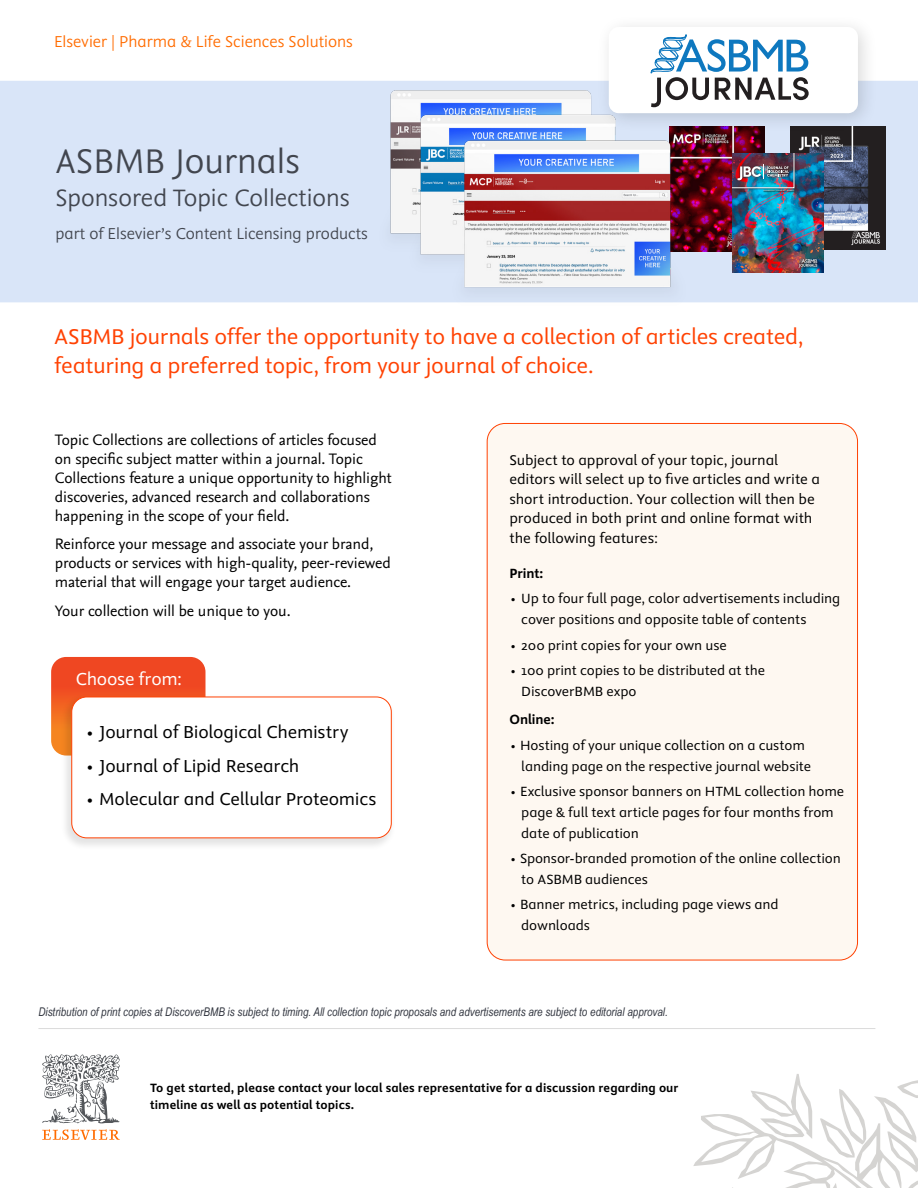
<style>
.page{position:relative;width:918px;height:1188px;background:#fff}
.page>*{position:absolute;margin:0;border:0;box-sizing:border-box;transform-origin:0 0}
.t1{font:300 39px "Elsevier Display";color:#42464f}
.t2{font:300 27px "Elsevier Display";color:#42464f}
.Section_titles{font:24px/28.8px "Elsevier Sans";letter-spacing:-.02em;color:#ff4203}
.Body_Paragraph_sm{font:19.5px "Elsevier Sans";letter-spacing:-.015em;color:#000}
.Body_Paragraph{font:19.5px "Elsevier Sans";letter-spacing:-.015em;color:#fff}
.t3{font:300 18px "Elsevier Display";color:#42464f}
.t4{font:300 18px "Elsevier Display";color:#ff6c00}
.Main_Paragraph_Style_1{font:15.9px/19px "Nexus Sans Pro";letter-spacing:-.005em;color:#000}
.Body_Paragraph_sm-2{font:15.9px/19.5px "Elsevier Sans";letter-spacing:-.005em;color:#000}
.t5{font:15px/21px "Elsevier Sans";letter-spacing:-.01em;color:#000}
.t6{font:700 15px "Elsevier Sans";letter-spacing:-.005em;color:#000}
.contact{font:700 13.5px/16.5px "Elsevier Sans";letter-spacing:.01em;color:#000}
.Boiler_Plate{font:italic 12px "Arial Narrow";color:#323640}
</style>
<div class="page">
<svg style="left:693px;top:1074px;width:225px;height:114px"></svg>
<div style="left:487px;top:423px;width:371px;height:537px;background:#fef8f1;border-radius:18px"></div>
<div style="left:0;top:81px;width:918px;height:221px;background:#d9e5f8"></div>
<img style="left:361px;top:81px;width:234px;height:196px">
<hr style="left:38px;top:1028px;width:837px;height:1px;background:#dcdcdc">
<img style="left:726px;top:133px;width:6px;height:118px">
<img style="left:823px;top:222px;width:63px;height:6px">
<img style="left:823px;top:126px;width:63px;height:96px">
<img style="left:823px;top:228px;width:63px;height:21px">
<img style="left:732px;top:189px;width:91px;height:84px">
<hr style="left:763px;top:189px;width:33px;height:4px;background:#231f20;opacity:.75">
<div style="left:732px;top:153px;width:64px;height:37px;background:#231f20;opacity:.75"></div>
<img style="left:732px;top:133px;width:121px;height:56px">
<div style="left:797px;top:257px;width:22px;height:13px;background:#231f20;opacity:.75"></div>
<img style="left:798px;top:259px;width:19px;height:9px">
<img style="left:392px;top:106px;width:203px;height:192px">
<img style="left:434px;top:131px;width:292px;height:172px">
<div style="left:595px;top:14px;width:283px;height:119px;background:#000;opacity:.15"></div>
<div style="left:609px;top:27px;width:249px;height:86px;background:#fff;border-radius:10px"></div>
<svg style="left:650px;top:34px;width:159px;height:73px"></svg>
<svg style="left:51px;top:657px;width:155px;height:97px"></svg>
<div style="left:60px;top:693px;width:337px;height:158px;background:#000;opacity:.11"></div>
<div style="left:72px;top:697px;width:319px;height:141px;background:#fff;border-radius:15px"></div>
<div style="left:72px;top:697px;width:320px;height:141px;border:1px solid #ff4203;border-radius:15px"></div>
<svg style="left:42px;top:1129px;width:78px;height:11px"></svg>
<svg style="left:42px;top:1054px;width:78px;height:69px"></svg>
<p class="t4" style="left:54px;top:31px;width:300px">Elsevier | Pharma &amp; Life Sciences Solutions</p>
<p class="t1" style="left:55px;top:139px;width:246px">ASBMB Journals</p>
<p class="t2" style="left:55px;top:182px;width:296px">Sponsored Topic Collections</p>
<p class="t3" style="left:55px;top:223px;width:314px">part of Elsevier’s Content Licensing products</p>
<p class="Section_titles" style="left:54px;top:323px;width:751px">ASBMB journals offer the opportunity to have a collection of articles created, featuring a preferred topic, from your journal of choice.</p>
<p class="Main_Paragraph_Style_1" style="left:55px;top:429px;width:339px">Topic Collections are collections of articles focused on specific subject matter within a journal. Topic Collections feature a unique opportunity to highlight discoveries, advanced research and collaborations happening in the scope of your field.</p>
<p class="Main_Paragraph_Style_1" style="left:55px;top:534px;width:338px">Reinforce your message and associate your brand, products or services with high-quality, peer-reviewed material that will engage your target audience.</p>
<p class="Main_Paragraph_Style_1" style="left:55px;top:600px;width:237px">Your collection will be unique to you.</p>
<p class="Body_Paragraph" style="left:76px;top:668px;width:108px">Choose from:</p>
<p class="Body_Paragraph_sm" style="left:85px;top:722px;width:265px">• Journal of Biological Chemistry</p>
<p class="Body_Paragraph_sm" style="left:85px;top:755px;width:216px">• Journal of Lipid Research</p>
<p class="Body_Paragraph_sm" style="left:85px;top:789px;width:293px">• Molecular and Cellular Proteomics</p>
<p class="Body_Paragraph_sm-2" style="left:509px;top:450px;width:312px">Subject to approval of your topic, journal editors will select up to five articles and write a short introduction. Your collection will then be produced in both print and online format with the following features:</p>
<p class="t6" style="left:509px;top:565px;width:36px">Print:</p>
<p class="t5" style="left:521px;top:588px;width:320px;text-indent:-12px">• Up to four full page, color advertisements including cover positions and opposite table of contents</p>
<p class="t5" style="left:509px;top:635px;width:219px">• 200 print copies for your own use</p>
<p class="t5" style="left:521px;top:660px;width:245px;text-indent:-12px">• 100 print copies to be distributed at the<br>DiscoverBMB expo</p>
<p class="t6" style="left:509px;top:711px;width:47px">Online:</p>
<p class="t5" style="left:521px;top:735px;width:291px;text-indent:-12px">• Hosting of your unique collection on a custom landing page on the respective journal website</p>
<p class="t5" style="left:521px;top:781px;width:324px;text-indent:-12px">• Exclusive sponsor banners on HTML collection home page &amp; full text article pages for four months from date of publication</p>
<p class="t5" style="left:521px;top:848px;width:321px;text-indent:-12px">• Sponsor-branded promotion of the online collection to ASBMB audiences</p>
<p class="t5" style="left:521px;top:895px;width:259px;text-indent:-12px">• Banner metrics, including page views and downloads</p>
<p class="Boiler_Plate" style="left:38px;top:1004px;width:631px">Distribution of print copies at DiscoverBMB is subject to timing. All collection topic proposals and advertisements are subject to editorial approval.</p>
<p class="contact" style="left:150px;top:1080px;width:530px">To get started, please contact your local sales representative for a discussion regarding our timeline as well as potential topics.</p>
</div>
